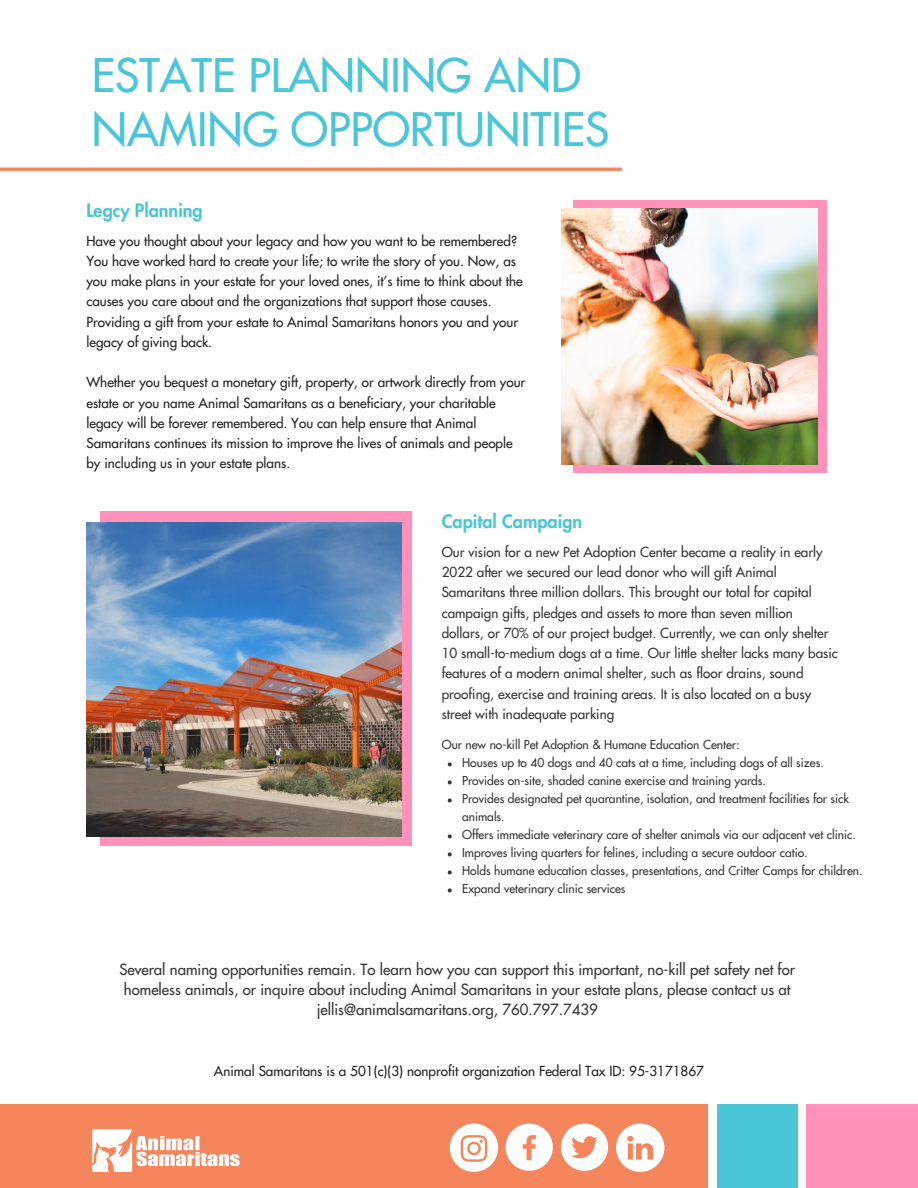
<style>
.page{position:relative;width:918px;height:1188px;background:#fff}
.page>*{position:absolute;margin:0;border:0;box-sizing:border-box;transform-origin:0 0}
.t1{font:45px/54px "Futura LT";color:#4ac6d7}
.t2{font:800 18px "Futura LT";color:#4ac6d7}
.t3{font:15px/20.2px "Futura LT";color:#353535;text-align:center}
.t4{font:13.5px/20.2px "Futura LT";color:#222}
.t5{font:13.5px/20.2px "Futura LT";color:#353535}
.t6{font:12px/18px "Futura LT";color:#353535}
</style>
<div class="page">
<div style="left:0;top:1104px;width:708px;height:84px;background:#f5855b"></div>
<div style="left:717px;top:1104px;width:81px;height:84px;background:#4ac6d7"></div>
<div style="left:806px;top:1104px;width:112px;height:84px;background:#ff91bb"></div>
<hr style="left:0;top:168px;width:622px;height:3px;background:#f5855b">
<div style="left:573px;top:200px;width:253px;height:272px;background:#ff91bb"></div>
<img style="left:561px;top:208px;width:257px;height:257px">
<img style="left:92px;top:1129px;width:148px;height:42px">
<svg style="left:450px;top:1124px;width:48px;height:48px"></svg>
<svg style="left:616px;top:1124px;width:48px;height:48px"></svg>
<svg style="left:506px;top:1124px;width:47px;height:47px"></svg>
<svg style="left:561px;top:1124px;width:47px;height:47px"></svg>
<div style="left:101px;top:512px;width:310px;height:334px;background:#ff91bb"></div>
<img style="left:86px;top:522px;width:315px;height:315px">
<svg style="left:448px;top:762px;width:4px;height:4px"></svg>
<svg style="left:448px;top:780px;width:4px;height:4px"></svg>
<svg style="left:448px;top:798px;width:4px;height:4px"></svg>
<svg style="left:448px;top:834px;width:4px;height:4px"></svg>
<svg style="left:448px;top:852px;width:4px;height:4px"></svg>
<svg style="left:448px;top:870px;width:4px;height:4px"></svg>
<svg style="left:448px;top:888px;width:4px;height:4px"></svg>
<h1 class="t1" style="left:92px;top:48px;width:519px">ESTATE PLANNING AND<br>NAMING OPPORTUNITIES</h1>
<h2 class="t2" style="left:86px;top:198px;width:118px">Legcy Planning</h2>
<p class="t4" style="left:86px;top:231px;width:438px">Have you thought about your legacy and how you want to be remembered?<br>You have worked hard to create your life; to write the story of you. Now, as you make plans in your estate for your loved ones, it’s time to think about the causes you care about and the organizations that support those causes.<br>Providing a gift from your estate to Animal Samaritans honors you and your legacy of giving back.</p>
<p class="t4" style="left:86px;top:372px;width:440px">Whether you bequest a monetary gift, property, or artwork directly from your estate or you name Animal Samaritans as a beneficiary, your charitable legacy will be forever remembered. You can help ensure that Animal Samaritans continues its mission to improve the lives of animals and people by including us in your estate plans.</p>
<h2 class="t2" style="left:442px;top:509px;width:142px">Capital Campaign</h2>
<p class="t5" style="left:442px;top:542px;width:398px">Our vision for a new Pet Adoption Center became a reality in early 2022 after we secured our lead donor who will gift Animal Samaritans three million dollars. This brought our total for capital campaign gifts, pledges and assets to more than seven million dollars, or 70% of our project budget. Currently, we can only shelter 10 small-to-medium dogs at a time. Our little shelter lacks many basic features of a modern animal shelter, such as floor drains, sound proofing, exercise and training areas. It is also located on a busy street with inadequate parking</p>
<p class="t6" style="left:462px;top:754px;width:402px">Houses up to 40 dogs and 40 cats at a time, including dogs of all sizes.<br>Provides on-site, shaded canine exercise and training yards.<br>Provides designated pet quarantine, isolation, and treatment facilities for sick animals.<br>Offers immediate veterinary care of shelter animals via our adjacent vet clinic.<br>Improves living quarters for felines, including a secure outdoor catio.<br>Holds humane education classes, presentations, and Critter Camps for children.<br>Expand veterinary clinic services</p>
<p class="t6" style="left:442px;top:736px;width:299px">Our new no-kill Pet Adoption &amp; Humane Education Center:</p>
<p class="t3" style="left:119px;top:959px;width:677px">Several naming opportunities remain. To learn how you can support this important, no-kill pet safety net for homeless animals, or inquire about including Animal Samaritans in your estate plans, please contact us at jellis@animalsamaritans.org, 760.797.7439</p>
<p class="t4" style="left:214px;top:1061px;width:492px">Animal Samaritans is a 501(c)(3) nonprofit organization Federal Tax ID: 95-3171867</p>
</div>
